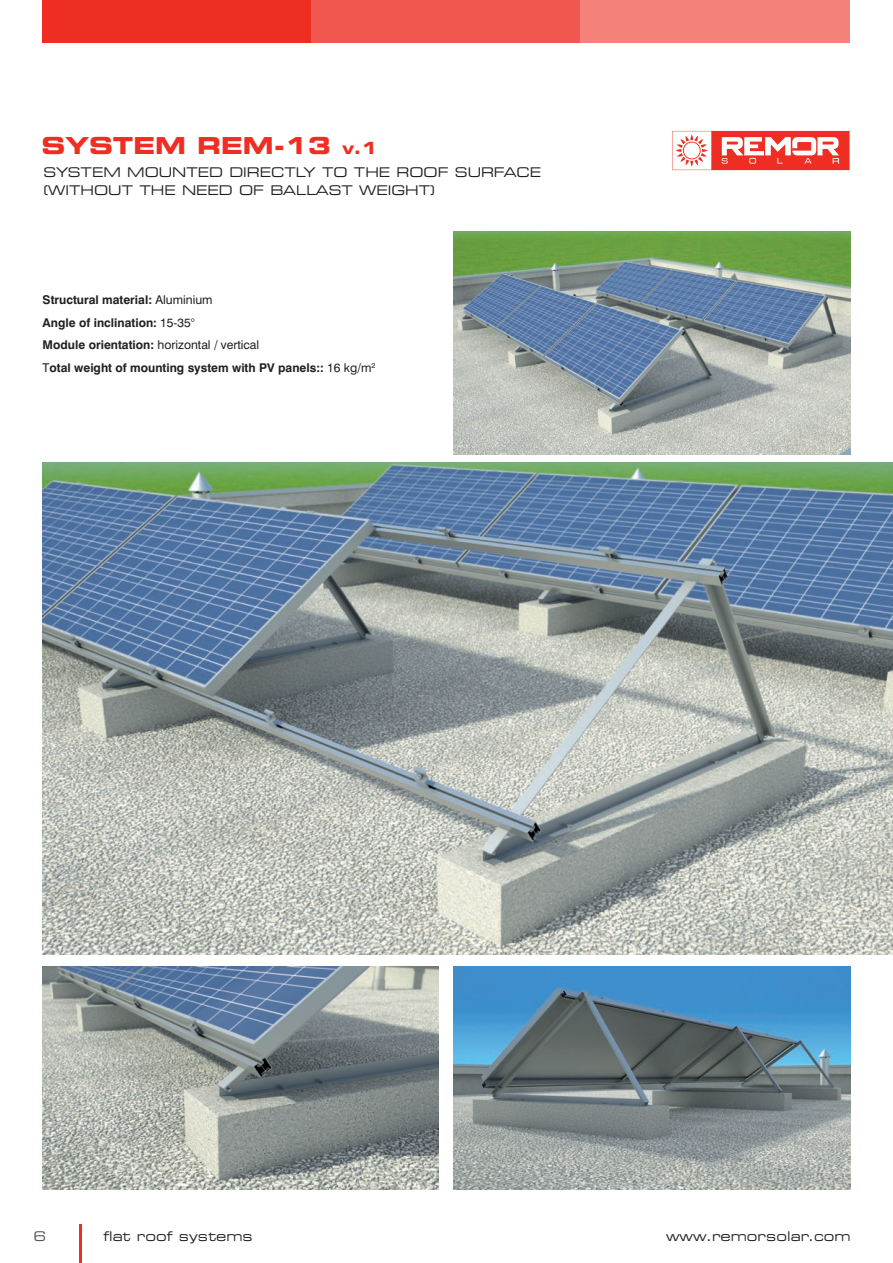
<style>
.page{position:relative;width:893px;height:1263px;background:#fff}
.page>*{position:absolute;margin:0;border:0;box-sizing:border-box;transform-origin:0 0}
.t1{font:700 21px "Square 721 Ex PL";color:#ee2e22}
.t2{font:12px/18px "Square 721 Ex PL";color:#231f20}
.t3{font:12px "Square 721 Ex PL";color:#57585a}
.t4{font:700 11.25px/22.5px "Swis 721 PL";color:#231f20}
.s1{font-size:15px}
.s2{font-weight:400}
</style>
<div class="page">
<hr style="left:79px;top:1225px;width:3px;height:38px;background:#ee2e22">
<div style="left:580px;top:0;width:270px;height:43px;background:#f4817a"></div>
<div style="left:42px;top:0;width:269px;height:43px;background:#ee2e22"></div>
<div style="left:311px;top:0;width:269px;height:43px;background:#f1574e"></div>
<img style="left:43px;top:463px;width:850px;height:491px">
<img style="left:43px;top:967px;width:395px;height:222px">
<img style="left:454px;top:967px;width:396px;height:222px">
<img style="left:454px;top:231px;width:396px;height:223px">
<svg style="left:672px;top:131px;width:177px;height:39px"></svg>
<h1 class="t1" style="left:42px;top:132px;width:338px">SYSTEM REM-13 <span class="s1">v.1</span></h1>
<p class="t2" style="left:43px;top:163px;width:499px">SYSTEM MOUNTED DIRECTLY TO THE ROOF SURFACE (WITHOUT THE NEED OF BALLAST WEIGHT)</p>
<p class="t4" style="left:43px;top:288px;width:334px">Structural material: <span class="s2">Aluminium<br></span>Angle of inclination: <span class="s2">15-35°<br></span>Module orientation: <span class="s2">horizontal / vertical<br>T</span>otal weight of mounting system with PV panels:: <span class="s2">16 kg/m</span><sup>2</sup></p>
<p class="t3" style="left:33px;top:1228px;width:14px">6</p>
<p class="t2" style="left:103px;top:1227px;width:151px">flat roof systems</p>
<p class="t2" style="left:666px;top:1227px;width:186px">www.remorsolar.com</p>
</div>
